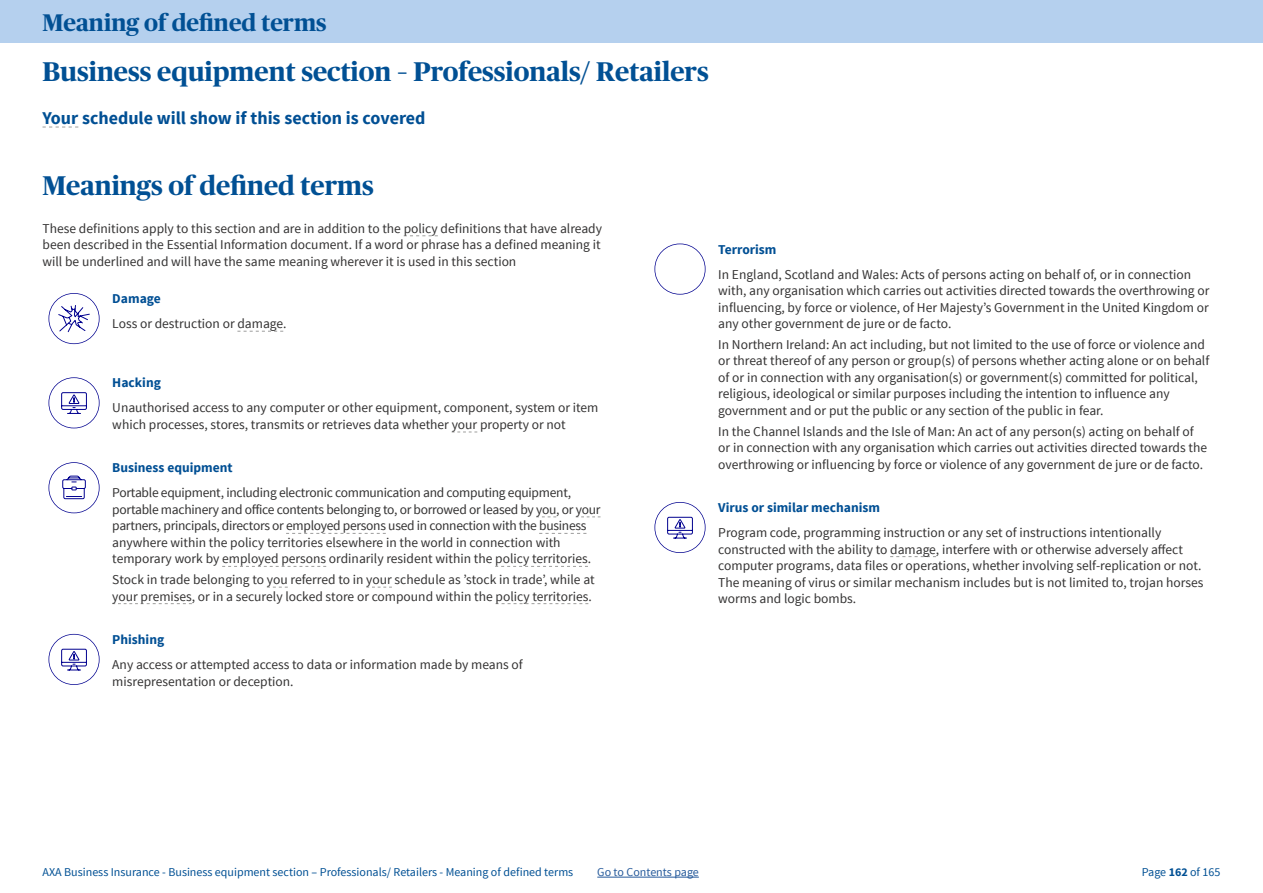
<style>
.page{position:relative;width:1263px;height:893px;background:#fff}
.page>*{position:absolute;margin:0;border:0;box-sizing:border-box;transform-origin:0 0}
.t1{font:700 27px "Publico Headline";color:#015094}
.t2{font:700 24px "Publico Headline";color:#015094}
.t3{font:700 18px "Source Sans Pro";color:#004f94}
.t4{font:13.5px/16.5px "Source Sans Pro";color:#333232}
.t5{font:13.5px/16.5px "Source Sans Pro";letter-spacing:-.02em;color:#333232}
.t6{font:700 13.5px "Source Sans Pro";color:#004f94}
.t7{font:12px "Source Sans Pro";color:#015094}
.t8{font:12px "Source Sans Pro";color:#265a9b}
.s1{color:#015094}
.s2{font-weight:700}
</style>
<div class="page">
<div style="left:0;top:0;width:1263px;height:43px;background:#b5d0ee"></div>
<hr style="left:597px;top:877px;width:102px;height:1px;background:#265a9b">
<svg style="left:43px;top:127px;width:35px;height:1px"></svg>
<svg style="left:404px;top:235px;width:34px;height:1px"></svg>
<svg style="left:49px;top:293px;width:51px;height:51px"></svg>
<svg style="left:237px;top:331px;width:46px;height:1px"></svg>
<svg style="left:49px;top:377px;width:51px;height:51px"></svg>
<svg style="left:452px;top:432px;width:25px;height:1px"></svg>
<svg style="left:49px;top:462px;width:51px;height:51px"></svg>
<svg style="left:536px;top:516px;width:20px;height:1px"></svg>
<svg style="left:576px;top:516px;width:24px;height:1px"></svg>
<svg style="left:286px;top:533px;width:100px;height:1px"></svg>
<svg style="left:539px;top:533px;width:47px;height:1px"></svg>
<svg style="left:222px;top:566px;width:104px;height:1px"></svg>
<svg style="left:495px;top:566px;width:93px;height:1px"></svg>
<svg style="left:267px;top:587px;width:21px;height:1px"></svg>
<svg style="left:366px;top:587px;width:26px;height:1px"></svg>
<svg style="left:112px;top:603px;width:80px;height:1px"></svg>
<svg style="left:496px;top:603px;width:92px;height:1px"></svg>
<svg style="left:49px;top:634px;width:51px;height:51px"></svg>
<svg style="left:654px;top:244px;width:51px;height:51px"></svg>
<svg style="left:654px;top:502px;width:51px;height:51px"></svg>
<svg style="left:890px;top:556px;width:46px;height:1px"></svg>
<h2 class="t2" style="left:43px;top:5px;width:286px">Meaning of defined terms</h2>
<h1 class="t1" style="left:43px;top:52px;width:668px">Business equipment section – Professionals/ Retailers</h1>
<h3 class="t3" style="left:43px;top:106px;width:385px"><span class="s1">Your</span> schedule will show if this section is covered</h3>
<h1 class="t1" style="left:43px;top:166px;width:333px">Meanings of defined terms</h1>
<p class="t4" style="left:43px;top:220px;width:561px;text-align:justify">These definitions apply to this section and are in addition to the policy definitions that have already been described in the Essential Information document. If a word or phrase has a defined meaning it will be underlined and will have the same meaning wherever it is used in this section</p>
<p class="t6" style="left:112px;top:290px;width:50px">Damage</p>
<p class="t4" style="left:112px;top:316px;width:176px">Loss or destruction or damage.</p>
<p class="t6" style="left:112px;top:374px;width:50px">Hacking</p>
<p class="t4" style="left:112px;top:400px;width:488px">Unauthorised access to any computer or other equipment, component, system or item which processes, stores, transmits or retrieves data whether your property or not</p>
<p class="t6" style="left:112px;top:459px;width:122px">Business equipment</p>
<p class="t5" style="left:112px;top:485px;width:490px">Portable equipment, including electronic communication and computing equipment, portable machinery and office contents belonging to, or borrowed or leased by you, or your partners, principals, directors or employed persons used in connection with the business anywhere within the policy territories elsewhere in the world in connection with temporary work by employed persons ordinarily resident within the policy territories.</p>
<p class="t4" style="left:112px;top:572px;width:484px">Stock in trade belonging to you referred to in your schedule as ’stock in trade’, while at your premises, or in a securely locked store or compound within the policy territories.</p>
<p class="t6" style="left:112px;top:631px;width:53px">Phishing</p>
<p class="t4" style="left:112px;top:656px;width:412px">Any access or attempted access to data or information made by means of misrepresentation or deception.</p>
<p class="t6" style="left:718px;top:241px;width:60px">Terrorism</p>
<p class="t4" style="left:718px;top:266px;width:493px">In England, Scotland and Wales: Acts of persons acting on behalf of, or in connection with, any organisation which carries out activities directed towards the overthrowing or influencing, by force or violence, of Her Majesty’s Government in the United Kingdom or any other government de jure or de facto.</p>
<p class="t4" style="left:718px;top:336px;width:493px">In Northern Ireland: An act including, but not limited to the use of force or violence and or threat thereof of any person or group(s) of persons whether acting alone or on behalf of or in connection with any organisation(s) or government(s) committed for political, religious, ideological or similar purposes including the intention to influence any government and or put the public or any section of the public in fear.</p>
<p class="t4" style="left:718px;top:423px;width:490px">In the Channel Islands and the Isle of Man: An act of any person(s) acting on behalf of or in connection with any organisation which carries out activities directed towards the overthrowing or influencing by force or violence of any government de jure or de facto.</p>
<p class="t6" style="left:718px;top:499px;width:163px">Virus or similar mechanism</p>
<p class="t4" style="left:718px;top:525px;width:487px">Program code, programming instruction or any set of instructions intentionally constructed with the ability to damage, interfere with or otherwise adversely affect computer programs, data files or operations, whether involving self-replication or not.<br>The meaning of virus or similar mechanism includes but is not limited to, trojan horses worms and logic bombs.</p>
<p class="t7" style="left:43px;top:865px;width:532px">AXA Business Insurance - Business equipment section – Professionals/ Retailers - Meaning of defined terms</p>
<p class="t8" style="left:597px;top:865px;width:103px">Go to Contents page</p>
<p class="t7" style="left:1142px;top:865px;width:80px">Page <span class="s2">162</span> of 165</p>
</div>
